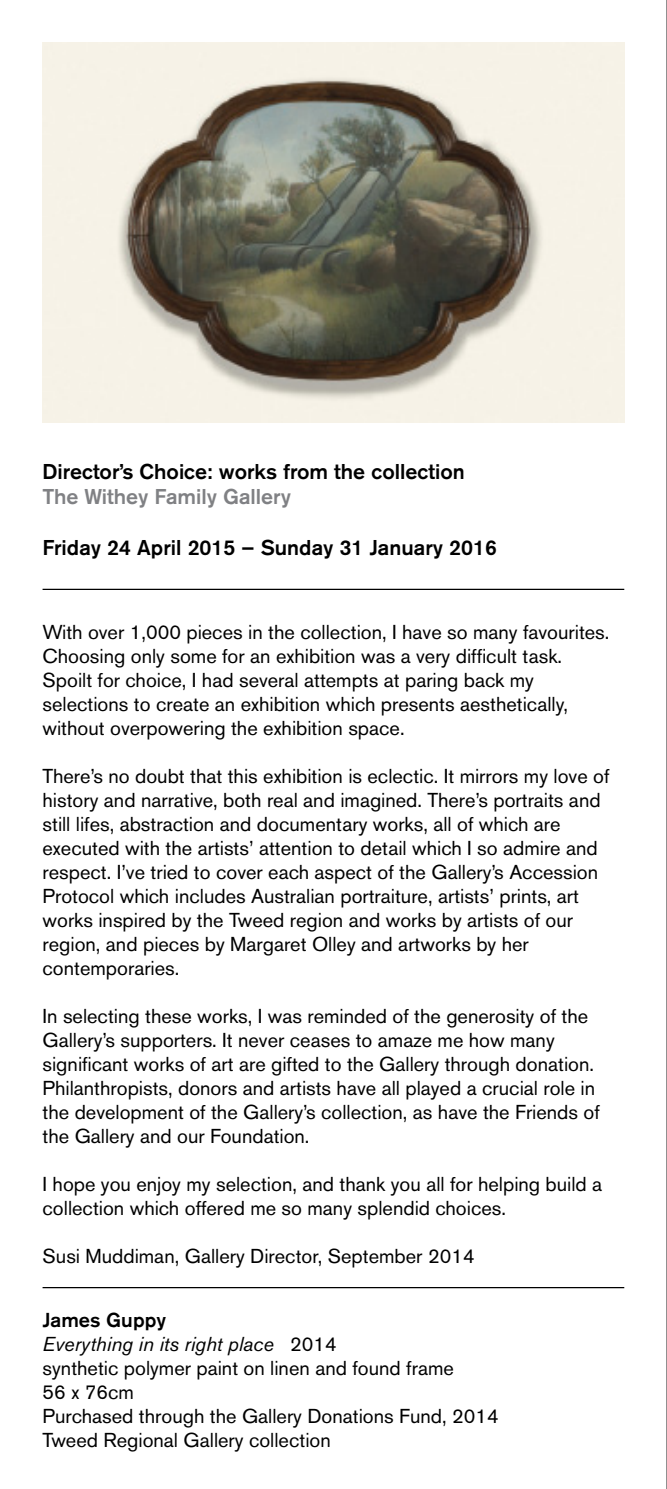
<style>
.page{position:relative;width:667px;height:1489px;background:#fff}
.page>*{position:absolute;margin:0;border:0;box-sizing:border-box;transform-origin:0 0}
.t1{font:500 21.25px "Akzidenz Grotesk BQ";color:#000}
.t2{font:500 21.25px "Akzidenz Grotesk BQ";color:#808184}
.t3{font:20px/24px "Akzidenz Grotesk BQ";color:#000}
.s1{font-weight:500}
.s2{font-style:italic}
</style>
<div class="page">
<hr style="left:43px;top:1286px;width:581px;height:2px;background:#000">
<img style="left:43px;top:43px;width:581px;height:379px">
<hr style="left:43px;top:588px;width:581px;height:2px;background:#000">
<hr style="left:666px;top:0;width:1px;height:1488px;background:#000">
<p class="t1" style="left:43px;top:458px;width:423px">Director’s Choice: works from the collection</p>
<p class="t2" style="left:43px;top:483px;width:250px">The Withey Family Gallery</p>
<p class="t1" style="left:43px;top:534px;width:456px">Friday 24 April 2015 – Sunday 31 January 2016</p>
<p class="t3" style="left:43px;top:619px;width:568px">With over 1,000 pieces in the collection, I have so many favourites.<br>Choosing only some for an exhibition was a very difficult task.<br>Spoilt for choice, I had several attempts at paring back my selections to create an exhibition which presents aesthetically, without overpowering the exhibition space.</p>
<p class="t3" style="left:43px;top:763px;width:568px">There’s no doubt that this exhibition is eclectic. It mirrors my love of history and narrative, both real and imagined. There’s portraits and still lifes, abstraction and documentary works, all of which are executed with the artists’ attention to detail which I so admire and respect. I’ve tried to cover each aspect of the Gallery’s Accession Protocol which includes Australian portraiture, artists’ prints, art works inspired by the Tweed region and works by artists of our region, and pieces by Margaret Olley and artworks by her contemporaries.</p>
<p class="t3" style="left:43px;top:1003px;width:558px">In selecting these works, I was reminded of the generosity of the Gallery’s supporters. It never ceases to amaze me how many significant works of art are gifted to the Gallery through donation.<br>Philanthropists, donors and artists have all played a crucial role in the development of the Gallery’s collection, as have the Friends of the Gallery and our Foundation.</p>
<p class="t3" style="left:43px;top:1171px;width:561px">I hope you enjoy my selection, and thank you all for helping build a collection which offered me so many splendid choices.</p>
<p class="t3" style="left:43px;top:1243px;width:433px">Susi Muddiman, Gallery Director, September 2014</p>
<p class="t3" style="left:43px;top:1307px;width:457px"><span class="s1">James Guppy<br></span><span class="s2">Everything in its right place</span> 2014<br>synthetic polymer paint on linen and found frame<br>56 x 76cm<br>Purchased through the Gallery Donations Fund, 2014<br>Tweed Regional Gallery collection</p>
</div>
